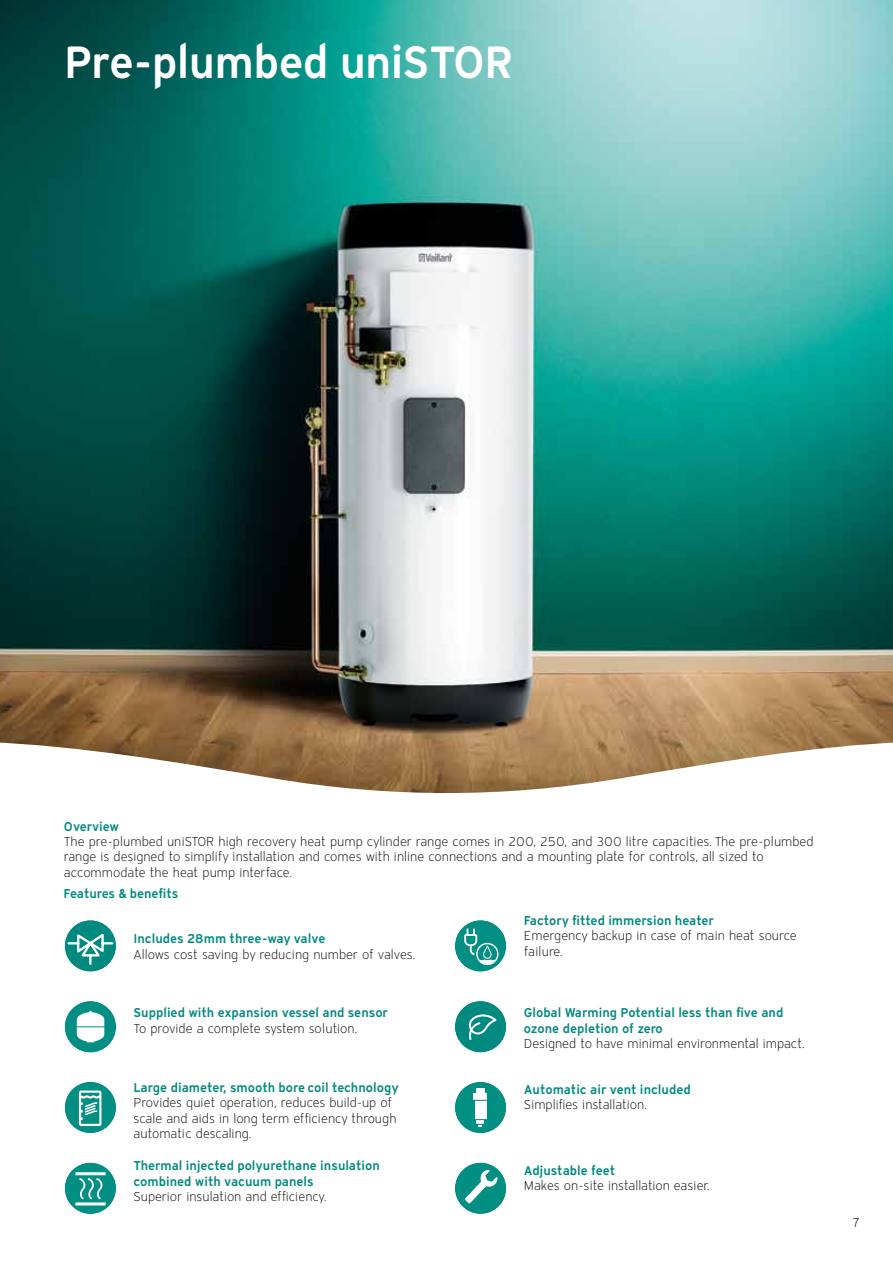
<style>
.page{position:relative;width:893px;height:1263px;background:#fff}
.page>*{position:absolute;margin:0;border:0;box-sizing:border-box;transform-origin:0 0}
.t1{font:600 45px "Vaillant 16";letter-spacing:-.015em;color:#fff}
.t2{font:300 12.75px/15.3px "Vaillant 16";color:#000}
.t3{font:600 12.75px/15.3px "Vaillant 16";color:#00897e}
</style>
<div class="page">
<img style="left:0;top:0;width:893px;height:742px">
<svg style="left:0;top:742px;width:893px;height:230px"></svg>
<div style="left:65px;top:920px;width:51px;height:51px;background:#00897e;border-radius:50%"></div>
<svg style="left:66px;top:930px;width:49px;height:36px"></svg>
<div style="left:65px;top:1001px;width:51px;height:51px;background:#008f82;border-radius:50%"></div>
<svg style="left:77px;top:1011px;width:27px;height:31px"></svg>
<div style="left:65px;top:1082px;width:51px;height:51px;background:#008f82;border-radius:50%"></div>
<svg style="left:79px;top:1090px;width:22px;height:36px"></svg>
<div style="left:65px;top:1163px;width:51px;height:51px;background:#008f82;border-radius:50%"></div>
<hr style="left:75px;top:1202px;width:31px;height:3px;background:#fff">
<hr style="left:75px;top:1172px;width:31px;height:3px;background:#fff">
<svg style="left:79px;top:1178px;width:24px;height:22px"></svg>
<div style="left:455px;top:920px;width:51px;height:51px;background:#008f82;border-radius:50%"></div>
<svg style="left:464px;top:928px;width:34px;height:37px"></svg>
<div style="left:455px;top:1001px;width:51px;height:51px;background:#00897e;border-radius:50%"></div>
<svg style="left:468px;top:1014px;width:28px;height:26px"></svg>
<div style="left:455px;top:1082px;width:51px;height:51px;background:#008f82;border-radius:50%"></div>
<div style="left:474px;top:1094px;width:13px;height:6px;background:#fff"></div>
<div style="left:475px;top:1100px;width:11px;height:20px;background:#fff"></div>
<svg style="left:475px;top:1100px;width:12px;height:1px"></svg>
<svg style="left:475px;top:1119px;width:12px;height:7px"></svg>
<svg style="left:476px;top:1088px;width:8px;height:4px"></svg>
<div style="left:455px;top:1163px;width:51px;height:51px;background:#008f82;border-radius:50%"></div>
<svg style="left:465px;top:1170px;width:32px;height:34px"></svg>
<h1 class="t1" style="left:64px;top:32px;width:452px">Pre-plumbed uniSTOR</h1>
<p class="t3" style="left:64px;top:818px;width:57px">Overview</p>
<p class="t2" style="left:64px;top:834px;width:751px">The pre-plumbed uniSTOR high recovery heat pump cylinder range comes in 200, 250, and 300 litre capacities. The pre-plumbed range is designed to simplify installation and comes with inline connections and a mounting plate for controls, all sized to accommodate the heat pump interface.</p>
<p class="t3" style="left:64px;top:886px;width:116px">Features &amp; benefits</p>
<p class="t3" style="left:134px;top:931px;width:193px">Includes 28mm three-way valve</p>
<p class="t2" style="left:134px;top:946px;width:283px">Allows cost saving by reducing number of valves.</p>
<p class="t3" style="left:134px;top:1005px;width:256px">Supplied with expansion vessel and sensor</p>
<p class="t2" style="left:134px;top:1020px;width:225px">To provide a complete system solution.</p>
<p class="t3" style="left:134px;top:1079px;width:267px">Large diameter, smooth bore coil technology</p>
<p class="t2" style="left:134px;top:1095px;width:264px">Provides quiet operation, reduces build-up of scale and aids in long term efficiency through automatic descaling.</p>
<p class="t3" style="left:134px;top:1158px;width:248px">Thermal injected polyurethane insulation combined with vacuum panels</p>
<p class="t2" style="left:134px;top:1188px;width:195px">Superior insulation and efficiency.</p>
<p class="t3" style="left:524px;top:912px;width:192px">Factory fitted immersion heater</p>
<p class="t2" style="left:524px;top:928px;width:274px">Emergency backup in case of main heat source failure.</p>
<p class="t3" style="left:524px;top:1005px;width:261px">Global Warming Potential less than five and ozone depletion of zero</p>
<p class="t2" style="left:524px;top:1035px;width:282px">Designed to have minimal environmental impact.</p>
<p class="t3" style="left:524px;top:1081px;width:168px">Automatic air vent included</p>
<p class="t2" style="left:524px;top:1097px;width:124px">Simplifies installation.</p>
<p class="t3" style="left:524px;top:1162px;width:93px">Adjustable feet</p>
<p class="t2" style="left:524px;top:1177px;width:187px">Makes on-site installation easier.</p>
<p class="t2" style="left:852px;top:1215px;width:9px">7</p>
</div>
